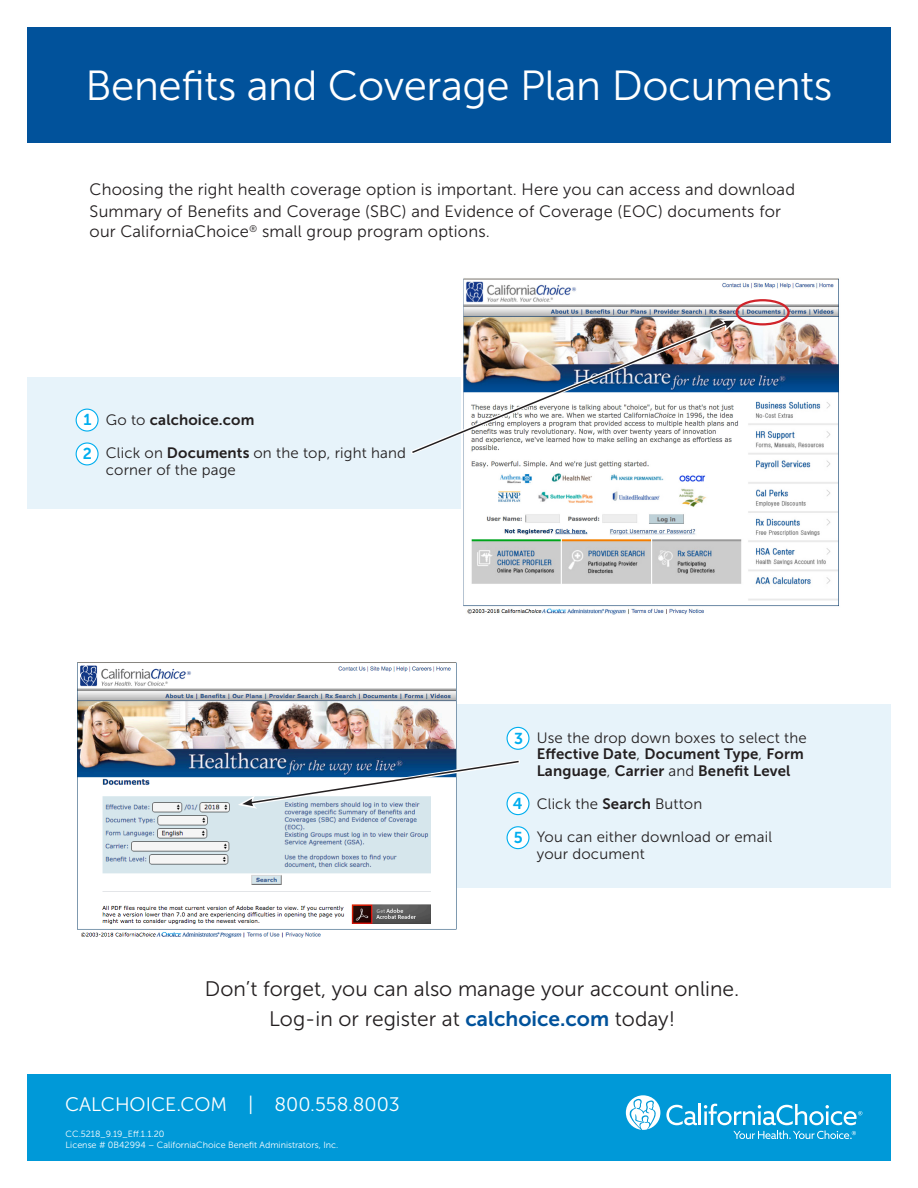
<style>
.page{position:relative;width:918px;height:1188px;background:#fff}
.page>*{position:absolute;margin:0;border:0;box-sizing:border-box;transform-origin:0 0}
.t1{font:42px "Museo Sans 300";letter-spacing:-.01em;color:#fff}
.t2{font:21px "Museo Sans 300";color:#231f20}
.t3{font:19.5px "Museo Sans 300";color:#fff}
.t4{font:16.5px/21px "Museo Sans 300";letter-spacing:.01em;color:#231f20}
.t5{font:15.75px "Museo Sans 700";color:#00aeef}
.t6{font:15px/16.5px "Museo Sans 700";letter-spacing:.01em;color:#231f20}
.t7{font:15px/16.5px "Museo Sans 300";letter-spacing:.01em;color:#231f20}
.t8{font:9px "Museo Sans 300";color:#fff}
.s1{font-family:"Museo Sans 300"}
.s2{font-family:"Museo Sans 700"}
.s3{font-family:"Museo Sans 700";color:#01529b}
</style>
<div class="page">
<div style="left:27px;top:377px;width:611px;height:132px;background:#e7f3fa"></div>
<div style="left:447px;top:705px;width:444px;height:183px;background:#e7f3fa"></div>
<div style="left:27px;top:27px;width:864px;height:116px;background:#01529b"></div>
<img style="left:77px;top:662px;width:379px;height:276px">
<div style="left:76px;top:409px;width:22px;height:22px;background:#fff;border-radius:50%"></div>
<div style="left:76px;top:409px;width:23px;height:23px;border:1px solid #00aeef;border-radius:50%"></div>
<div style="left:76px;top:443px;width:22px;height:22px;background:#fff;border-radius:50%"></div>
<div style="left:76px;top:442px;width:23px;height:23px;border:1px solid #00aeef;border-radius:50%"></div>
<div style="left:507px;top:727px;width:22px;height:22px;background:#fff;border-radius:50%"></div>
<div style="left:507px;top:727px;width:23px;height:23px;border:1px solid #00aeef;border-radius:50%"></div>
<svg style="left:507px;top:793px;width:22px;height:22px"></svg>
<div style="left:507px;top:792px;width:23px;height:23px;border:1px solid #00aeef;border-radius:50%"></div>
<div style="left:507px;top:827px;width:22px;height:22px;background:#fff;border-radius:50%"></div>
<div style="left:507px;top:826px;width:23px;height:23px;border:1px solid #00aeef;border-radius:50%"></div>
<div style="left:27px;top:1075px;width:864px;height:86px;background:#0099d8"></div>
<svg style="left:666px;top:1105px;width:31px;height:20px"></svg>
<hr style="left:699px;top:1104px;width:2px;height:21px;background:#fff">
<svg style="left:704px;top:1104px;width:158px;height:35px"></svg>
<svg style="left:626px;top:1095px;width:34px;height:35px"></svg>
<img style="left:462px;top:278px;width:377px;height:336px">
<svg style="left:461px;top:318px;width:272px;height:140px"></svg>
<div style="left:736px;top:299px;width:54px;height:26px;border:2px solid #d1232a;border-radius:50%"></div>
<img style="left:411px;top:319px;width:328px;height:135px">
<svg style="left:238px;top:757px;width:286px;height:52px"></svg>
<p class="t1" style="left:85px;top:63px;width:749px">Benefits and Coverage Plan Documents</p>
<p class="t4" style="left:90px;top:179px;width:707px">Choosing the right health coverage option is important. Here you can access and download<br>Summary of Benefits and Coverage (SBC) and Evidence of Coverage (EOC) documents for our CaliforniaChoice<sup>®</sup> small group program options.</p>
<p class="t5" style="left:83px;top:411px;width:10px">1</p>
<p class="t5" style="left:83px;top:445px;width:11px">2</p>
<p class="t6" style="left:106px;top:412px;width:150px"><span class="s1">Go to</span> calchoice.com</p>
<p class="t7" style="left:106px;top:445px;width:302px">Click on <span class="s2">Documents</span> on the top, right hand corner of the page</p>
<p class="t5" style="left:514px;top:730px;width:11px">3</p>
<p class="t5" style="left:513px;top:795px;width:11px">4</p>
<p class="t5" style="left:514px;top:829px;width:10px">5</p>
<p class="t6" style="left:537px;top:730px;width:272px"><span class="s1">Use the drop down boxes to select the<br></span>Effective Date<span class="s1">,</span> Document Type<span class="s1">,</span> Form<br>Language<span class="s1">,</span> Carrier <span class="s1">and</span> Benefit Level</p>
<p class="t7" style="left:537px;top:796px;width:167px">Click the <span class="s2">Search</span> Button</p>
<p class="t7" style="left:537px;top:829px;width:237px">You can either download or email your document</p>
<p class="t2" style="left:205px;top:978px;width:536px">Don’t forget, you can also manage your account online.</p>
<p class="t2" style="left:269px;top:1008px;width:408px">Log-in or register at <span class="s3">calchoice.com</span> today!</p>
<p class="t3" style="left:65px;top:1094px;width:336px">CALCHOICE.COM | 800.558.8003</p>
<p class="t8" style="left:66px;top:1129px;width:100px">CC.5218_9.19_Eff.1.1.20</p>
<p class="t8" style="left:66px;top:1140px;width:274px">License # 0B42994 – CaliforniaChoice Benefit Administrators, Inc.</p>
</div>
